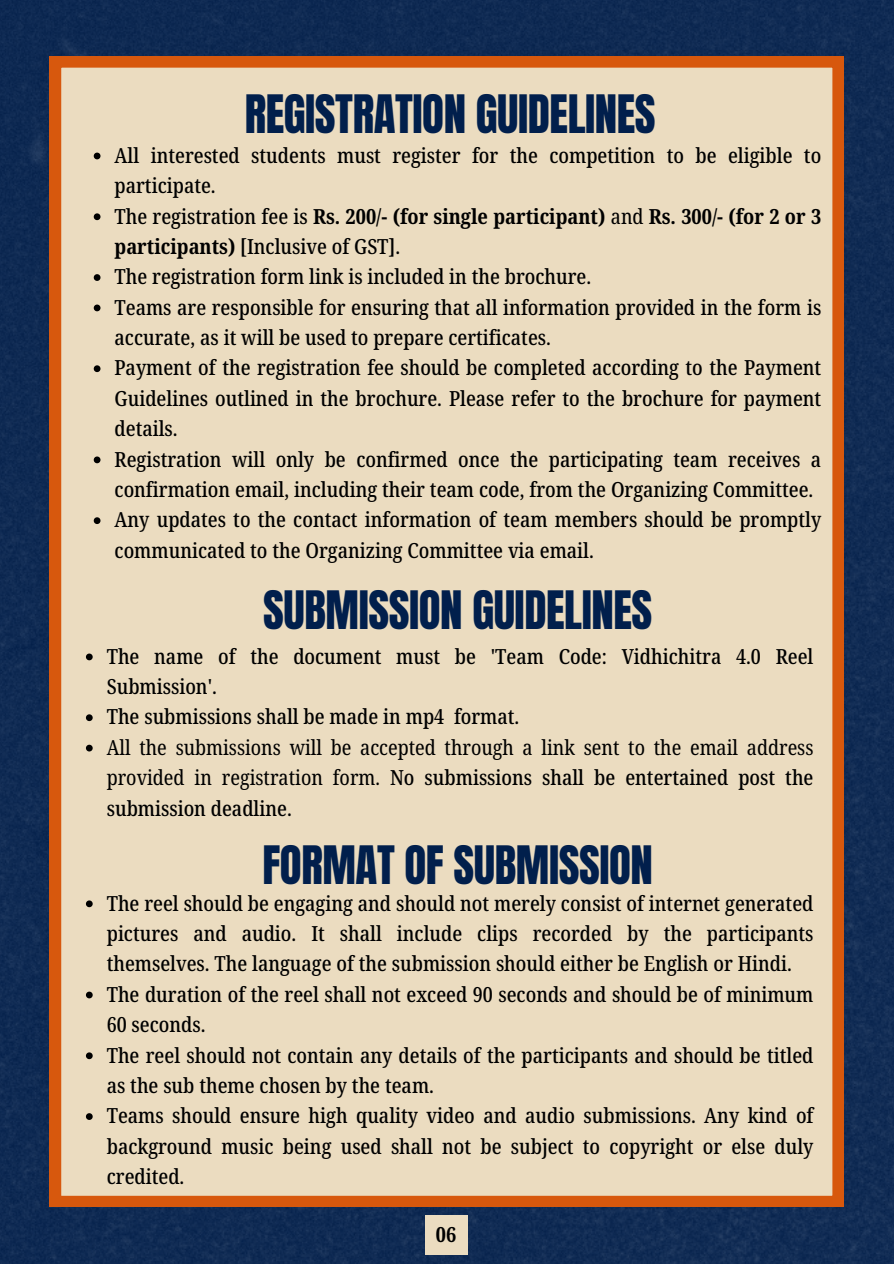
<style>
.page{position:relative;width:894px;height:1264px;background:#fff}
.page>*{position:absolute;margin:0;border:0;box-sizing:border-box;transform-origin:0 0}
.t1{font:45px "Anton";letter-spacing:-.01em;color:#011f4c}
.t2{font:500 20.85px/30.3px "Noto Serif Ethiopic Condensed";color:#000}
.t3{font:20.85px/30.3px "Noto Serif Ethiopic Condensed";color:#000;text-align:justify}
.t4{font:700 20.85px "Noto Serif Ethiopic Condensed";color:#000}
.s1{font-weight:700}
.s2{font-weight:400}
.s3{font-weight:500}
</style>
<div class="page">
<div style="left:0;top:0;width:893px;height:1263px;background:#102b54"></div>
<div style="left:50px;top:56px;width:793px;height:1150px;background:#ebdcc0"></div>
<div style="left:425px;top:1214px;width:43px;height:40px;background:#ebdcc0"></div>
<svg style="left:94px;top:153px;width:6px;height:6px"></svg>
<svg style="left:94px;top:213px;width:6px;height:7px"></svg>
<svg style="left:94px;top:274px;width:6px;height:7px"></svg>
<svg style="left:94px;top:304px;width:6px;height:7px"></svg>
<svg style="left:94px;top:365px;width:6px;height:7px"></svg>
<svg style="left:94px;top:456px;width:6px;height:7px"></svg>
<svg style="left:94px;top:517px;width:6px;height:7px"></svg>
<svg style="left:86px;top:653px;width:7px;height:7px"></svg>
<svg style="left:86px;top:714px;width:7px;height:7px"></svg>
<svg style="left:86px;top:744px;width:7px;height:7px"></svg>
<svg style="left:86px;top:900px;width:7px;height:7px"></svg>
<svg style="left:86px;top:991px;width:7px;height:7px"></svg>
<svg style="left:86px;top:1052px;width:7px;height:7px"></svg>
<svg style="left:86px;top:1113px;width:7px;height:6px"></svg>
<h1 class="t1" style="left:244px;top:82px;width:412px">REGISTRATION GUIDELINES</h1>
<p class="t2" style="left:114px;top:139px;width:708px">All interested students must register for the competition to be eligible to participate.<br>The registration fee is <span class="s1">Rs. 200/- (for single participant)</span> <span class="s2">and</span> <span class="s1">Rs. 300/- (for 2 or 3 participants)</span> [Inclusive of GST].<br>The registration form link is included in the brochure.<br>Teams are responsible for ensuring that all information provided in the form is accurate, as it will be used to prepare certificates.<br>Payment of the registration fee should be completed according to the Payment Guidelines outlined in the brochure. Please refer to the brochure for payment details.<br>Registration will only be confirmed once the participating team receives a confirmation email, including their team code, from the Organizing Committee.<br>Any updates to the contact information of team members should be promptly communicated to the Organizing Committee via email.</p>
<h1 class="t1" style="left:263px;top:577px;width:390px">SUBMISSION GUIDELINES</h1>
<p class="t2" style="left:107px;top:640px;width:708px">The name of the document must be 'Team Code: Vidhichitra 4.0 Reel<br>Submission'.<br>The submissions shall be made in mp4 format.</p>
<p class="t3" style="left:107px;top:731px;width:708px">All the submissions will be accepted through a link sent to the email address provided in registration form. <span class="s3">No submissions shall be entertained post the submission deadline.</span></p>
<h1 class="t1" style="left:262px;top:832px;width:392px">FORMAT OF SUBMISSION</h1>
<p class="t2" style="left:107px;top:887px;width:708px">The reel should be engaging and should not merely consist of internet generated pictures and audio. It shall include clips recorded by the participants themselves. The language of the submission should either be English or Hindi.<br>The duration of the reel shall not exceed 90 seconds and should be of minimum 60 seconds.<br>The reel should not contain any details of the participants and should be titled as the sub theme chosen by the team.<br>Teams should ensure high quality video and audio submissions. Any kind of background music being used shall not be subject to copyright or else duly credited.</p>
<p class="t4" style="left:436px;top:1219px;width:22px">06</p>
</div>
